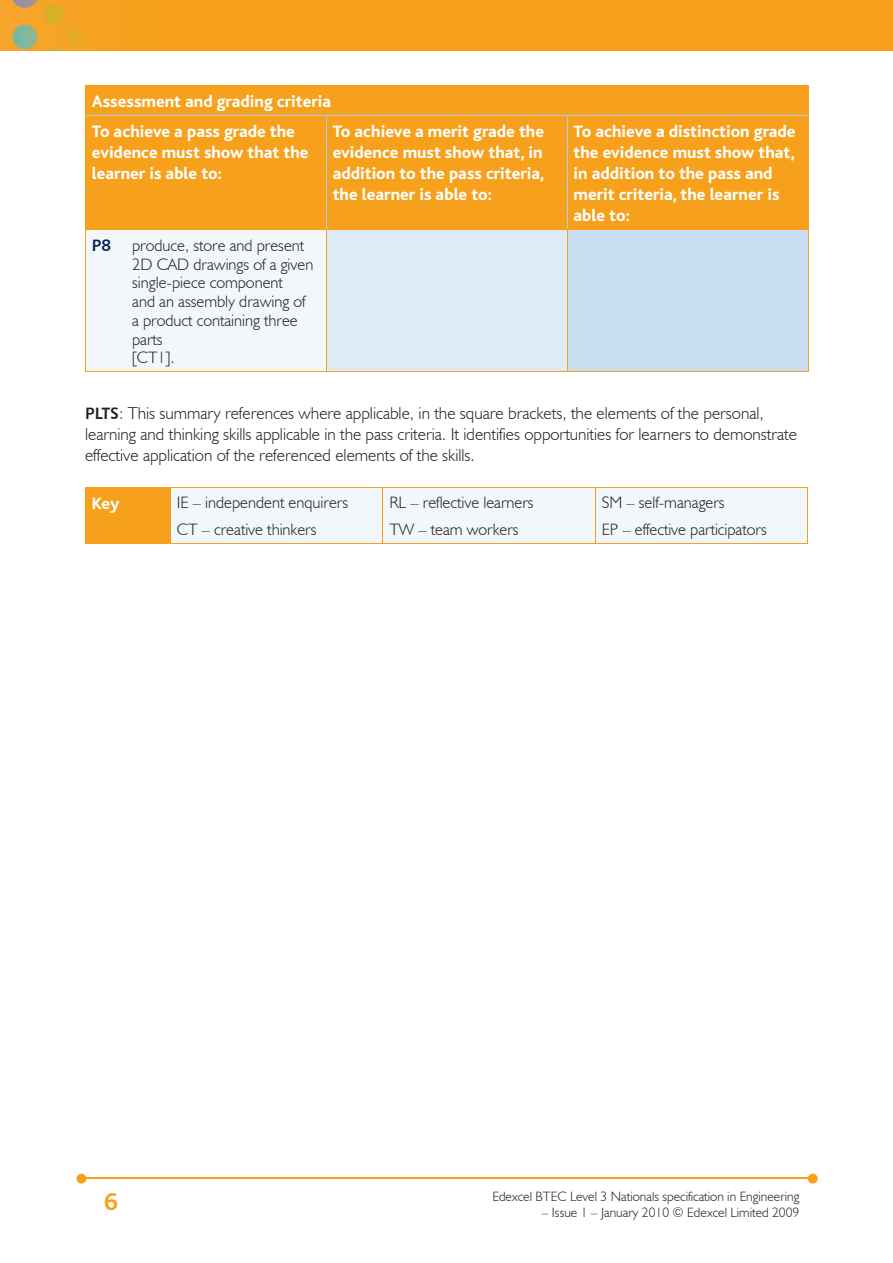
<style>
.page{position:relative;width:893px;height:1263px;background:#fff}
.page>*{position:absolute;margin:0;border:0;box-sizing:border-box;transform-origin:0 0}
.t1{font:700 25.5px "Bliss";color:#f6a01b}
.t2{font:800 17.25px/21px "Bliss";color:#fff}
.t3{font:300 17.25px/21px "Humanist 521 BT";color:#231f20}
.t4{font:300 16.5px/18.8px "Humanist 521 BT";color:#231f20}
.t5{font:16.5px "Humanist 531 BT Bold A";color:#002556}
.t6{font:300 13.5px "Humanist 521 BT";color:#231f20}
.s1{font-family:"Humanist 531 BT Bold A";font-weight:400;font-size:16.5px}
</style>
<div class="page">
<img style="left:0;top:0;width:893px;height:51px">
<hr style="left:82px;top:1178px;width:728px;height:1px;background:#f6a01b">
<svg style="left:808px;top:1174px;width:10px;height:9px"></svg>
<svg style="left:77px;top:1174px;width:9px;height:9px"></svg>
<div style="left:86px;top:86px;width:722px;height:143px;background:#f6a01b"></div>
<div style="left:85px;top:230px;width:241px;height:142px;background:#f2f7fb"></div>
<div style="left:326px;top:230px;width:241px;height:142px;background:#dbebf7"></div>
<div style="left:567px;top:230px;width:241px;height:142px;background:#c8dff2"></div>
<hr style="left:85px;top:86px;width:1px;height:30px;background:#f6a01b">
<hr style="left:808px;top:86px;width:1px;height:30px;background:#f6a01b">
<hr style="left:85px;top:85px;width:241px;height:1px;background:#f6a01b">
<hr style="left:326px;top:85px;width:241px;height:1px;background:#f6a01b">
<hr style="left:567px;top:85px;width:241px;height:1px;background:#f6a01b">
<hr style="left:85px;top:116px;width:1px;height:113px;background:#f6a01b">
<hr style="left:86px;top:115px;width:240px;height:1px;background:#accfed">
<hr style="left:326px;top:116px;width:1px;height:113px;background:#accfed">
<hr style="left:326px;top:115px;width:241px;height:1px;background:#accfed">
<hr style="left:567px;top:116px;width:1px;height:113px;background:#accfed">
<hr style="left:808px;top:116px;width:1px;height:113px;background:#f6a01b">
<hr style="left:567px;top:115px;width:241px;height:1px;background:#accfed">
<hr style="left:85px;top:229px;width:241px;height:1px;background:#f6a01b">
<hr style="left:326px;top:229px;width:241px;height:1px;background:#f6a01b">
<hr style="left:567px;top:229px;width:241px;height:1px;background:#f6a01b">
<hr style="left:326px;top:230px;width:1px;height:141px;background:#f6a01b">
<hr style="left:567px;top:230px;width:1px;height:141px;background:#f6a01b">
<hr style="left:85px;top:371px;width:241px;height:1px;background:#f6a01b">
<hr style="left:326px;top:371px;width:241px;height:1px;background:#f6a01b">
<hr style="left:567px;top:371px;width:241px;height:1px;background:#f6a01b">
<hr style="left:85px;top:230px;width:1px;height:141px;background:#f6a01b">
<hr style="left:808px;top:230px;width:1px;height:141px;background:#f6a01b">
<div style="left:85px;top:487px;width:85px;height:57px;background:#f6a01b"></div>
<div style="left:171px;top:488px;width:636px;height:55px;background:#f2f7fb"></div>
<hr style="left:170px;top:543px;width:213px;height:1px;background:#f6a01b">
<hr style="left:383px;top:543px;width:212px;height:1px;background:#f6a01b">
<hr style="left:595px;top:543px;width:213px;height:1px;background:#f6a01b">
<hr style="left:170px;top:487px;width:1px;height:56px;background:#f6a01b">
<hr style="left:383px;top:487px;width:1px;height:56px;background:#f6a01b">
<hr style="left:595px;top:487px;width:1px;height:56px;background:#f6a01b">
<hr style="left:807px;top:487px;width:1px;height:56px;background:#f6a01b">
<hr style="left:170px;top:487px;width:213px;height:1px;background:#f6a01b">
<hr style="left:383px;top:487px;width:212px;height:1px;background:#f6a01b">
<hr style="left:595px;top:487px;width:213px;height:1px;background:#f6a01b">
<p class="t2" style="left:92px;top:87px;width:241px;line-height:30.2px">Assessment and grading criteria<br>To achieve a pass grade the</p>
<p class="t2" style="left:92px;top:143px;width:218px">evidence must show that the learner is able to:</p>
<p class="t2" style="left:333px;top:122px;width:213px;text-align:justify">To achieve a merit grade the evidence must show that, in addition to the pass criteria, the learner is able to:</p>
<p class="t2" style="left:574px;top:122px;width:224px">To achieve a distinction grade the evidence must show that, in addition to the pass and merit criteria, the learner is able to:</p>
<p class="t5" style="left:92px;top:235px;width:21px">P8</p>
<p class="t4" style="left:132px;top:235px;width:183px">produce, store and present<br>2D CAD drawings of a given single-piece component<br>and an assembly drawing of a product containing three parts<br>[CT1].</p>
<p class="t3" style="left:85px;top:402px;width:713px"><span class="s1">PLTS</span>: This summary references where applicable, in the square brackets, the elements of the personal, learning and thinking skills applicable in the pass criteria. It identifies opportunities for learners to demonstrate effective application of the referenced elements of the skills.</p>
<p class="t2" style="left:92px;top:493px;width:29px">Key</p>
<p class="t4" style="left:177px;top:489px;width:173px;line-height:27.3px">IE – independent enquirers<br>CT – creative thinkers</p>
<p class="t4" style="left:389px;top:489px;width:146px;line-height:27.3px">RL – reflective learners<br>TW – team workers</p>
<p class="t4" style="left:602px;top:489px;width:166px;line-height:27.3px">SM – self-managers<br>EP – effective participators</p>
<h1 class="t1" style="left:104px;top:1189px;width:15px">6</h1>
<p class="t6" style="left:492px;top:1188px;width:309px">Edexcel BTEC Level 3 Nationals specification in Engineering</p>
<p class="t6" style="left:542px;top:1204px;width:259px">– Issue 1 – January 2010 © Edexcel Limited 2009</p>
</div>
